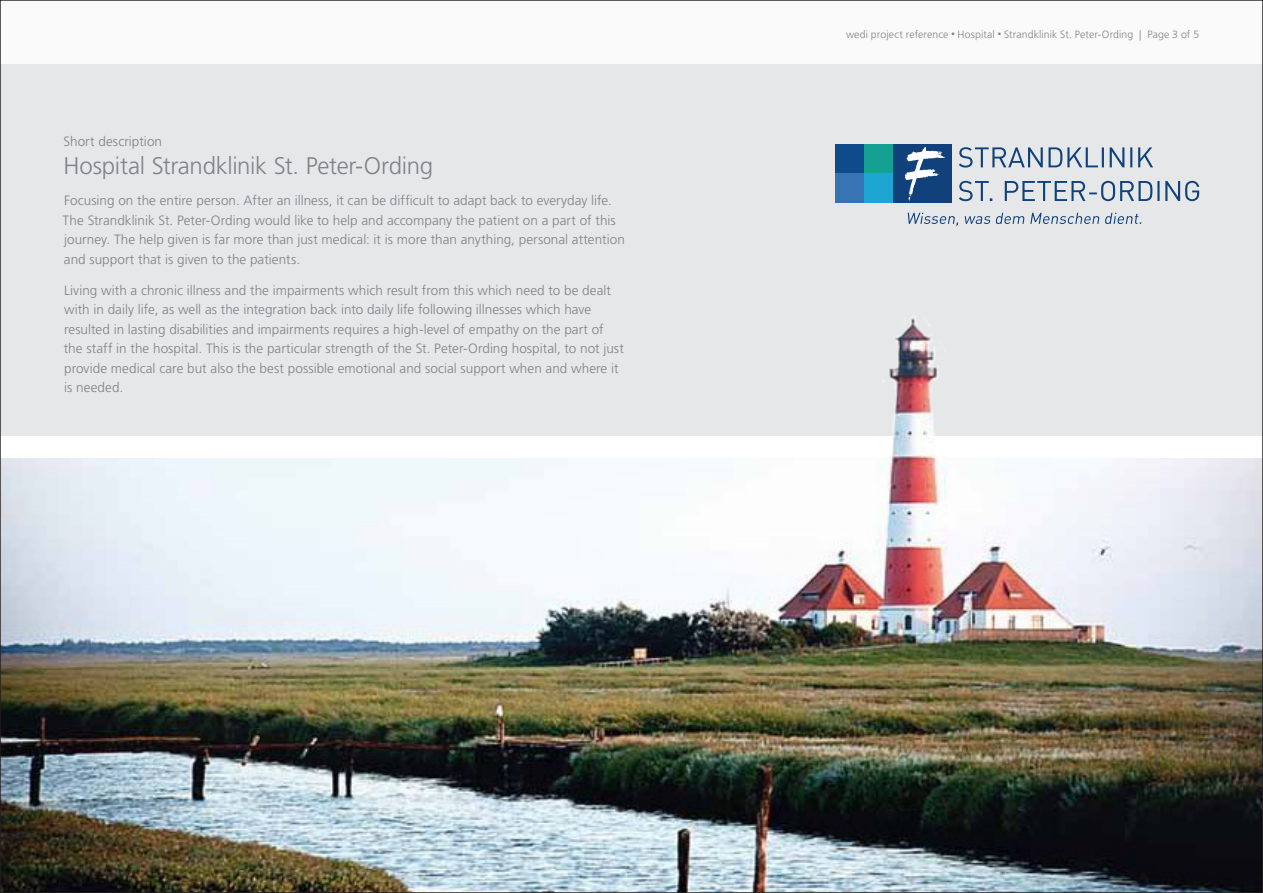
<style>
.page{position:relative;width:1263px;height:893px;background:#fafafa}
.page>*{position:absolute;margin:0;border:0;box-sizing:border-box;transform-origin:0 0}
.t1{font:300 24px "Frutiger LT Std";letter-spacing:-.015em;color:#808285}
.t2{font:300 13.5px/19.5px "Frutiger LT Std";color:#808285}
.t3{font:300 10.5px "Frutiger LT Std";letter-spacing:.01em;color:#808285}
</style>
<div class="page">
<div style="left:0;top:64px;width:1263px;height:765px;background:#e6e7e9"></div>
<svg style="left:959px;top:147px;width:194px;height:21px"></svg>
<svg style="left:959px;top:181px;width:240px;height:20px"></svg>
<svg style="left:908px;top:213px;width:233px;height:13px"></svg>
<div style="left:835px;top:145px;width:29px;height:29px;background:#0f4b8b"></div>
<div style="left:835px;top:174px;width:29px;height:29px;background:#3873b4"></div>
<div style="left:864px;top:145px;width:29px;height:29px;background:#14a194"></div>
<div style="left:864px;top:174px;width:29px;height:29px;background:#1da6d2"></div>
<div style="left:893px;top:145px;width:59px;height:58px;background:#10417a"></div>
<svg style="left:905px;top:147px;width:40px;height:54px"></svg>
<img style="left:2px;top:316px;width:1259px;height:575px">
<p class="t2" style="left:63px;top:132px;width:100px">Short description</p>
<h1 class="t1" style="left:64px;top:152px;width:371px">Hospital Strandklinik St. Peter-Ording</h1>
<p class="t2" style="left:63px;top:191px;width:564px">Focusing on the entire person. After an illness, it can be difficult to adapt back to everyday life.<br>The Strandklinik St. Peter-Ording would like to help and accompany the patient on a part of this journey. The help given is far more than just medical: it is more than anything, personal attention and support that is given to the patients.</p>
<p class="t2" style="left:64px;top:280px;width:562px">Living with a chronic illness and the impairments which result from this which need to be dealt with in daily life, as well as the integration back into daily life following illnesses which have resulted in lasting disabilities and impairments requires a high-level of empathy on the part of the staff in the hospital. This is the particular strength of the St. Peter-Ording hospital, to not just provide medical care but also the best possible emotional and social support when and where it is needed.</p>
<p class="t3" style="left:846px;top:28px;width:355px">wedi project reference ○ Hospital ○ Strandklinik St. Peter-Ording | Page 3 of 5</p>
</div>
